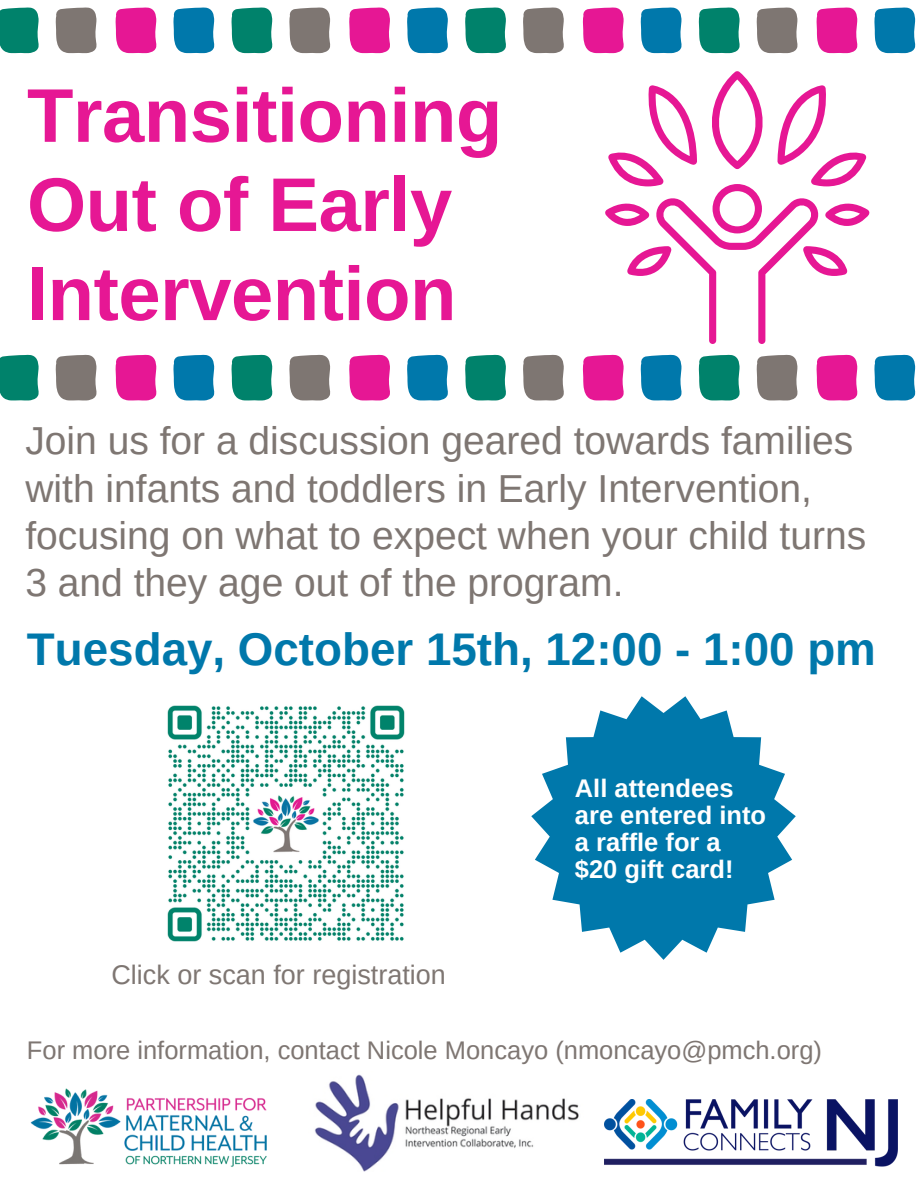
<style>
.page{position:relative;width:918px;height:1188px;background:#fff}
.page>*{position:absolute;margin:0;border:0;box-sizing:border-box;transform-origin:0 0}
.t1{font:700 76.05px/89.1px "Arimo";letter-spacing:-.005em;color:#e61794}
.t2{font:700 45.75px "Arimo";color:#0078ab}
.t3{font:39px/47.2px "Arimo";color:#7e7672}
.t4{font:27px "Arimo";color:#7e7672}
.t5{font:25.5px "Arimo";color:#7e7672}
.t6{font:700 25.5px/27px "Arimo";color:#fff}
</style>
<div class="page">
<svg style="left:531px;top:696px;width:265px;height:264px;fill:#0078ab"></svg>
<img style="left:30px;top:1088px;width:237px;height:79px">
<svg style="left:0;top:7px;width:39px;height:46px"></svg>
<svg style="left:231px;top:7px;width:41px;height:46px"></svg>
<svg style="left:465px;top:7px;width:41px;height:46px"></svg>
<svg style="left:698px;top:7px;width:42px;height:46px"></svg>
<svg style="left:115px;top:7px;width:42px;height:46px"></svg>
<svg style="left:349px;top:7px;width:41px;height:46px"></svg>
<svg style="left:582px;top:7px;width:42px;height:46px"></svg>
<svg style="left:816px;top:7px;width:42px;height:46px"></svg>
<svg style="left:55px;top:7px;width:42px;height:46px"></svg>
<svg style="left:289px;top:7px;width:41px;height:46px"></svg>
<svg style="left:523px;top:7px;width:41px;height:46px"></svg>
<svg style="left:756px;top:7px;width:42px;height:46px"></svg>
<svg style="left:173px;top:7px;width:41px;height:46px"></svg>
<svg style="left:407px;top:7px;width:41px;height:46px"></svg>
<svg style="left:640px;top:7px;width:42px;height:46px"></svg>
<svg style="left:874px;top:7px;width:41px;height:46px"></svg>
<img style="left:605px;top:1100px;width:292px;height:66px">
<svg style="left:0;top:355px;width:39px;height:46px"></svg>
<svg style="left:231px;top:355px;width:41px;height:46px"></svg>
<svg style="left:465px;top:355px;width:41px;height:46px"></svg>
<svg style="left:698px;top:355px;width:42px;height:46px"></svg>
<svg style="left:115px;top:355px;width:42px;height:46px"></svg>
<svg style="left:349px;top:355px;width:41px;height:46px"></svg>
<svg style="left:582px;top:355px;width:42px;height:46px"></svg>
<svg style="left:816px;top:355px;width:42px;height:46px"></svg>
<svg style="left:55px;top:355px;width:42px;height:46px"></svg>
<svg style="left:289px;top:355px;width:41px;height:46px"></svg>
<svg style="left:523px;top:355px;width:41px;height:46px"></svg>
<svg style="left:756px;top:355px;width:42px;height:46px"></svg>
<svg style="left:173px;top:355px;width:41px;height:46px"></svg>
<svg style="left:407px;top:355px;width:41px;height:46px"></svg>
<svg style="left:640px;top:355px;width:42px;height:46px"></svg>
<svg style="left:874px;top:355px;width:41px;height:46px"></svg>
<img style="left:315px;top:1074px;width:264px;height:98px">
<img style="left:167px;top:705px;width:238px;height:237px">
<svg style="left:605px;top:71px;width:264px;height:273px"></svg>
<h2 class="t1" style="left:27px;top:71px;width:477px">Transitioning<br>Out of Early<br>Intervention</h2>
<p class="t3" style="left:25px;top:417px;width:842px">Join us for a discussion geared towards families with infants and toddlers in Early Intervention, focusing on what to expect when your child turns 3 and they age out of the program.</p>
<p class="t2" style="left:27px;top:623px;width:850px">Tuesday, October 15th, 12:00 - 1:00 pm</p>
<p class="t4" style="left:111px;top:960px;width:336px">Click or scan for registration</p>
<p class="t6" style="left:575px;top:774px;width:193px">All attendees are entered into a raffle for a $20 gift card!</p>
<h4 class="t5" style="left:27px;top:1036px;width:797px">For more information, contact Nicole Moncayo (nmoncayo@pmch.org)</h4>
</div>
